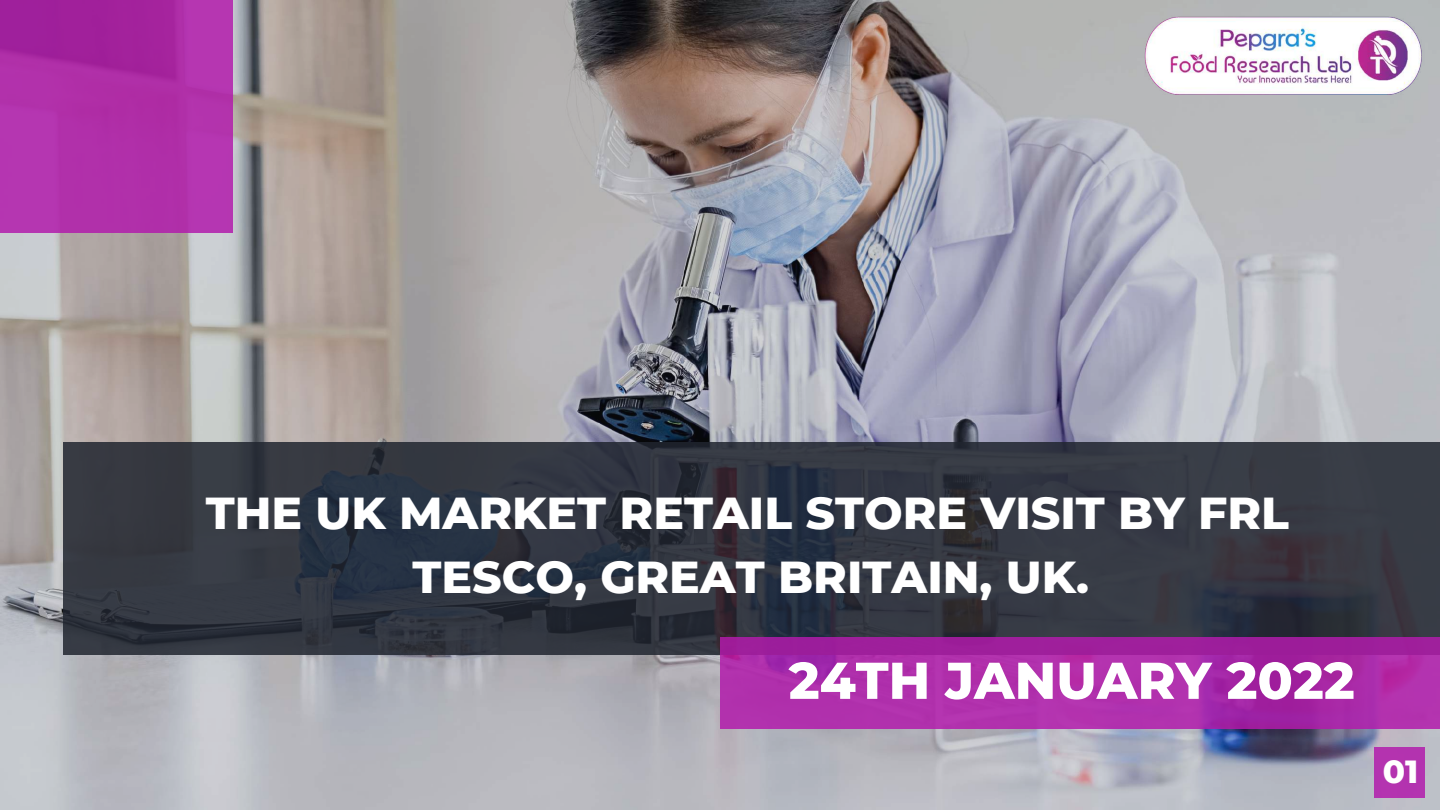
<style>
.page{position:relative;width:1440px;height:810px;background:#fff}
.page>*{position:absolute;margin:0;border:0;box-sizing:border-box;transform-origin:0 0}
.t1{font:800 51.7px "Montserrat";color:#fff}
.t2{font:800 45.7px/63.8px "Montserrat";color:#fff;text-align:center}
.t3{font:800 32.7px "Montserrat";color:#fff}
</style>
<div class="page">
<img style="left:0;top:0;width:1440px;height:810px">
<svg style="left:0;top:0;width:233px;height:233px;background:#ae2da8"></svg>
<div style="left:1375px;top:747px;width:50px;height:51px;background:#b333af"></div>
<svg style="left:63px;top:442px;width:1377px;height:213px;background:#313640"></svg>
<svg style="left:720px;top:637px;width:719px;height:91px;background:#aa2aa7"></svg>
<img style="left:1127px;top:0;width:313px;height:110px">
<p class="t2" style="left:206px;top:481px;width:1085px">THE UK MARKET RETAIL STORE VISIT BY FRL<br>TESCO, GREAT BRITAIN, UK.</p>
<p class="t1" style="left:789px;top:649px;width:568px">24TH JANUARY 2022</p>
<p class="t3" style="left:1383px;top:751px;width:37px">01</p>
</div>
